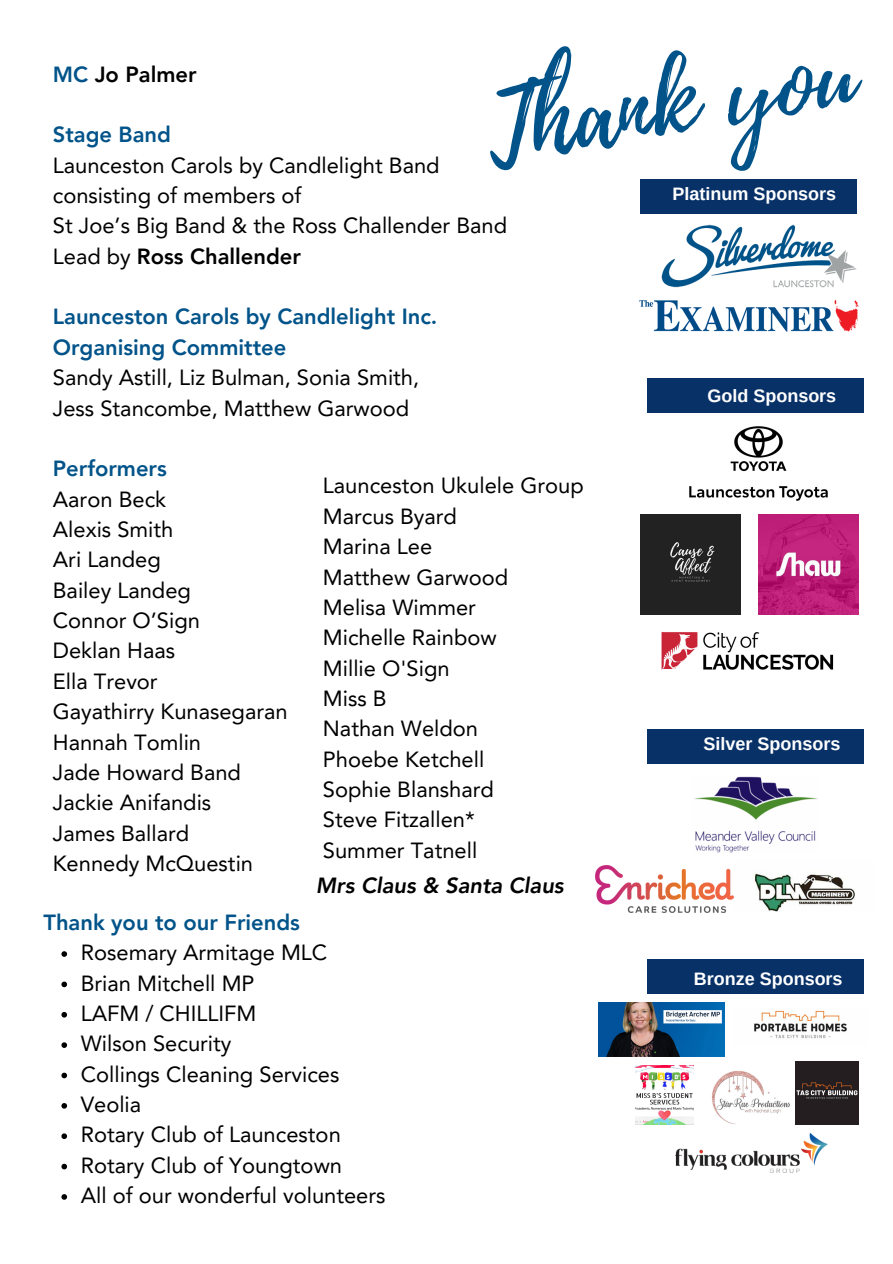
<style>
.page{position:relative;width:893px;height:1264px;background:#fff}
.page>*{position:absolute;margin:0;border:0;box-sizing:border-box;transform-origin:0 0}
.t1{font:100.65px "Playlist Script";color:#015389}
.t2{font:21.9px "Avenir LT Pro";color:#000}
.t3{font:800 21.9px "Avenir LT Pro";color:#015389}
.t4{font:800 21.9px "Avenir LT Pro";color:#000}
.t5{font:italic 800 21.9px "Avenir LT Pro";color:#000}
.t6{font:700 18px "Arimo";color:#fff}
.s1{color:#015389}
.s2{font-weight:400}
</style>
<div class="page">
<img style="left:661px;top:225px;width:195px;height:63px">
<img style="left:639px;top:300px;width:220px;height:32px">
<div style="left:640px;top:179px;width:217px;height:34px;background:#083168"></div>
<img style="left:689px;top:426px;width:139px;height:75px">
<img style="left:758px;top:514px;width:100px;height:100px">
<img style="left:640px;top:514px;width:100px;height:100px">
<img style="left:661px;top:632px;width:173px;height:38px">
<div style="left:647px;top:378px;width:216px;height:34px;background:#083168"></div>
<img style="left:733px;top:873px;width:122px;height:38px">
<img style="left:596px;top:865px;width:137px;height:47px">
<img style="left:694px;top:776px;width:124px;height:76px">
<div style="left:647px;top:729px;width:216px;height:34px;background:#083168"></div>
<img style="left:754px;top:1010px;width:93px;height:29px">
<img style="left:712px;top:1070px;width:78px;height:55px">
<img style="left:795px;top:1061px;width:63px;height:63px">
<img style="left:599px;top:1002px;width:125px;height:54px">
<img style="left:635px;top:1065px;width:58px;height:59px">
<div style="left:647px;top:959px;width:216px;height:34px;background:#083168"></div>
<img style="left:675px;top:1133px;width:152px;height:39px">
<svg style="left:61px;top:951px;width:6px;height:5px"></svg>
<svg style="left:61px;top:981px;width:6px;height:6px"></svg>
<svg style="left:61px;top:1012px;width:6px;height:5px"></svg>
<svg style="left:61px;top:1042px;width:6px;height:5px"></svg>
<svg style="left:61px;top:1072px;width:6px;height:6px"></svg>
<svg style="left:61px;top:1103px;width:6px;height:5px"></svg>
<svg style="left:61px;top:1133px;width:6px;height:5px"></svg>
<svg style="left:61px;top:1163px;width:6px;height:6px"></svg>
<svg style="left:61px;top:1194px;width:6px;height:5px"></svg>
<p class="t1" style="left:475px;top:61px;width:373px;rotate:-9deg">Thank you</p>
<p class="t6" style="left:672px;top:184px;width:165px">Platinum Sponsors</p>
<p class="t4" style="left:53px;top:65px;width:145px"><span class="s1">MC</span> Jo Palmer</p>
<p class="t3" style="left:53px;top:126px;width:120px">Stage Band</p>
<p class="t2" style="left:53px;top:156px;width:388px">Launceston Carols by Candlelight Band</p>
<p class="t2" style="left:53px;top:186px;width:250px">consisting of members of</p>
<p class="t2" style="left:53px;top:217px;width:456px">St Joe’s Big Band &amp; the Ross Challender Band</p>
<p class="t4" style="left:53px;top:247px;width:250px"><span class="s2">Lead by</span> Ross Challender</p>
<p class="t3" style="left:53px;top:308px;width:386px">Launceston Carols by Candlelight Inc.</p>
<p class="t3" style="left:53px;top:338px;width:235px">Organising Committee</p>
<p class="t2" style="left:53px;top:368px;width:368px">Sandy Astill, Liz Bulman, Sonia Smith,</p>
<p class="t2" style="left:53px;top:399px;width:358px">Jess Stancombe, Matthew Garwood</p>
<p class="t6" style="left:707px;top:385px;width:130px">Gold Sponsors</p>
<p class="t3" style="left:53px;top:460px;width:116px">Performers</p>
<p class="t2" style="left:53px;top:490px;width:115px">Aaron Beck</p>
<p class="t2" style="left:53px;top:520px;width:122px">Alexis Smith</p>
<p class="t2" style="left:53px;top:551px;width:109px">Ari Landeg</p>
<p class="t2" style="left:53px;top:581px;width:140px">Bailey Landeg</p>
<p class="t2" style="left:53px;top:611px;width:149px">Connor O’Sign</p>
<p class="t2" style="left:53px;top:642px;width:124px">Deklan Haas</p>
<p class="t2" style="left:53px;top:672px;width:106px">Ella Trevor</p>
<p class="t2" style="left:53px;top:702px;width:236px">Gayathirry Kunasegaran</p>
<p class="t2" style="left:53px;top:733px;width:150px">Hannah Tomlin</p>
<p class="t2" style="left:53px;top:763px;width:190px">Jade Howard Band</p>
<p class="t2" style="left:53px;top:793px;width:160px">Jackie Anifandis</p>
<p class="t2" style="left:53px;top:824px;width:138px">James Ballard</p>
<p class="t2" style="left:53px;top:854px;width:202px">Kennedy McQuestin</p>
<p class="t2" style="left:323px;top:477px;width:262px">Launceston Ukulele Group</p>
<p class="t2" style="left:323px;top:507px;width:136px">Marcus Byard</p>
<p class="t2" style="left:323px;top:537px;width:111px">Marina Lee</p>
<p class="t2" style="left:323px;top:568px;width:187px">Matthew Garwood</p>
<p class="t2" style="left:323px;top:598px;width:155px">Melisa Wimmer</p>
<p class="t2" style="left:323px;top:628px;width:175px">Michelle Rainbow</p>
<p class="t2" style="left:323px;top:659px;width:128px">Millie O'Sign</p>
<p class="t2" style="left:323px;top:689px;width:65px">Miss B</p>
<p class="t2" style="left:323px;top:719px;width:157px">Nathan Weldon</p>
<p class="t2" style="left:323px;top:750px;width:163px">Phoebe Ketchell</p>
<p class="t2" style="left:323px;top:780px;width:172px">Sophie Blanshard</p>
<p class="t2" style="left:323px;top:811px;width:153px">Steve Fitzallen*</p>
<p class="t2" style="left:323px;top:841px;width:156px">Summer Tatnell</p>
<p class="t5" style="left:316px;top:876px;width:249px">Mrs Claus &amp; Santa Claus</p>
<p class="t3" style="left:43px;top:913px;width:258px">Thank you to our Friends</p>
<p class="t2" style="left:81px;top:943px;width:248px">Rosemary Armitage MLC</p>
<p class="t2" style="left:81px;top:974px;width:175px">Brian Mitchell MP</p>
<p class="t2" style="left:81px;top:1004px;width:177px">LAFM / CHILLIFM</p>
<p class="t2" style="left:81px;top:1034px;width:152px">Wilson Security</p>
<p class="t2" style="left:81px;top:1065px;width:260px">Collings Cleaning Services</p>
<p class="t2" style="left:81px;top:1095px;width:62px">Veolia</p>
<p class="t2" style="left:81px;top:1125px;width:261px">Rotary Club of Launceston</p>
<p class="t2" style="left:81px;top:1156px;width:263px">Rotary Club of Youngtown</p>
<p class="t2" style="left:81px;top:1186px;width:306px">All of our wonderful volunteers</p>
<p class="t6" style="left:703px;top:733px;width:138px">Silver Sponsors</p>
<p class="t6" style="left:693px;top:968px;width:150px">Bronze Sponsors</p>
</div>
